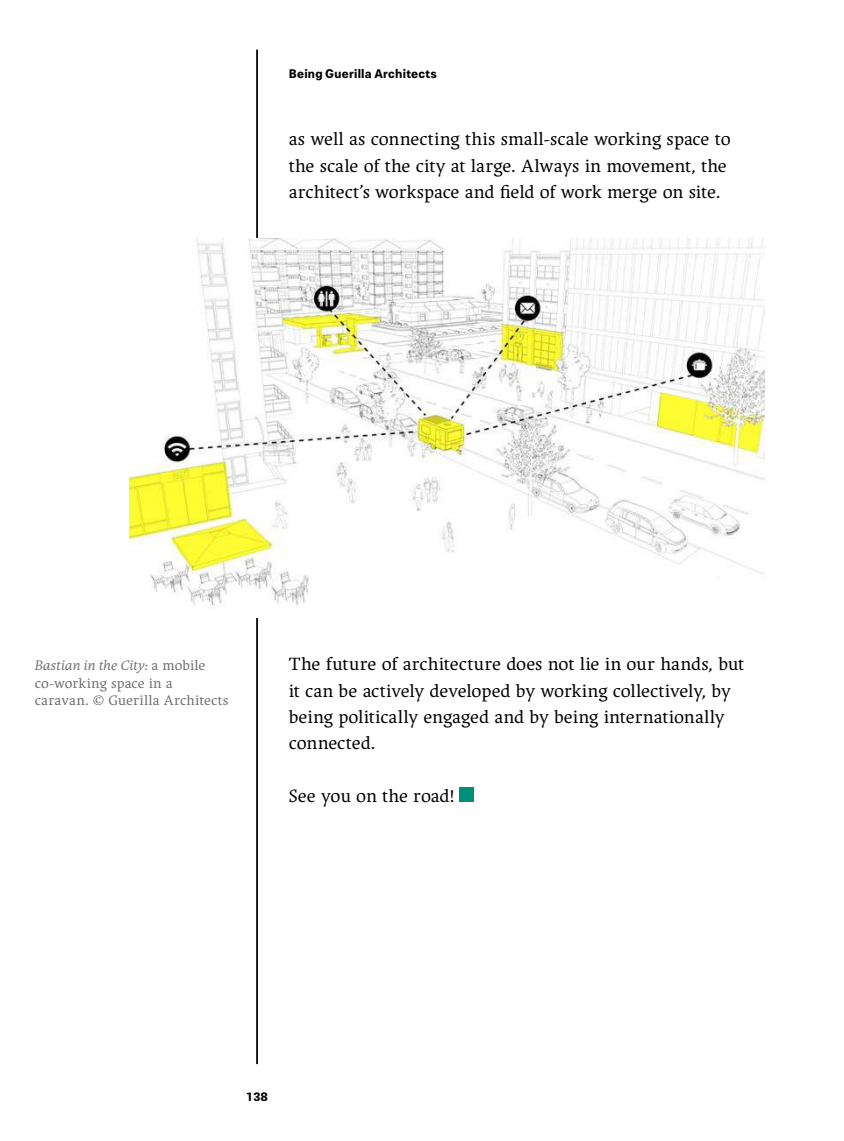
<style>
.page{position:relative;width:844px;height:1141px;background:#fff}
.page>*{position:absolute;margin:0;border:0;box-sizing:border-box;transform-origin:0 0}
.t1{font:18.55px/26.2px "Ergilo";color:#000}
.t2{font:14.35px/17.5px "Ergilo";letter-spacing:.015em;color:#6d6e71}
.t3{font:700 12.42px "Paul Grotesk";letter-spacing:.025em;color:#000}
.s1{font-style:italic}
</style>
<div class="page">
<hr style="left:256px;top:50px;width:2px;height:1014px;background:#000">
<div style="left:459px;top:788px;width:14px;height:14px;background:#008f7a"></div>
<img style="left:130px;top:238px;width:634px;height:380px">
<p class="t3" style="left:289px;top:67px;width:149px">Being Guerilla Architects</p>
<p class="t1" style="left:289px;top:126px;width:443px">as well as connecting this small-scale working space to the scale of the city at large. Always in movement, the architect’s workspace and field of work merge on site.</p>
<p class="t2" style="left:35px;top:657px;width:195px"><span class="s1">Bastian in the City:</span> a mobile co‑working space in a caravan. © Guerilla Architects</p>
<p class="t1" style="left:289px;top:651px;width:457px">The future of architecture does not lie in our hands, but it can be actively developed by working collectively, by being politically engaged and by being internationally connected.</p>
<p class="t1" style="left:289px;top:782px;width:167px">See you on the road!</p>
<p class="t3" style="left:246px;top:1090px;width:24px">138</p>
</div>
